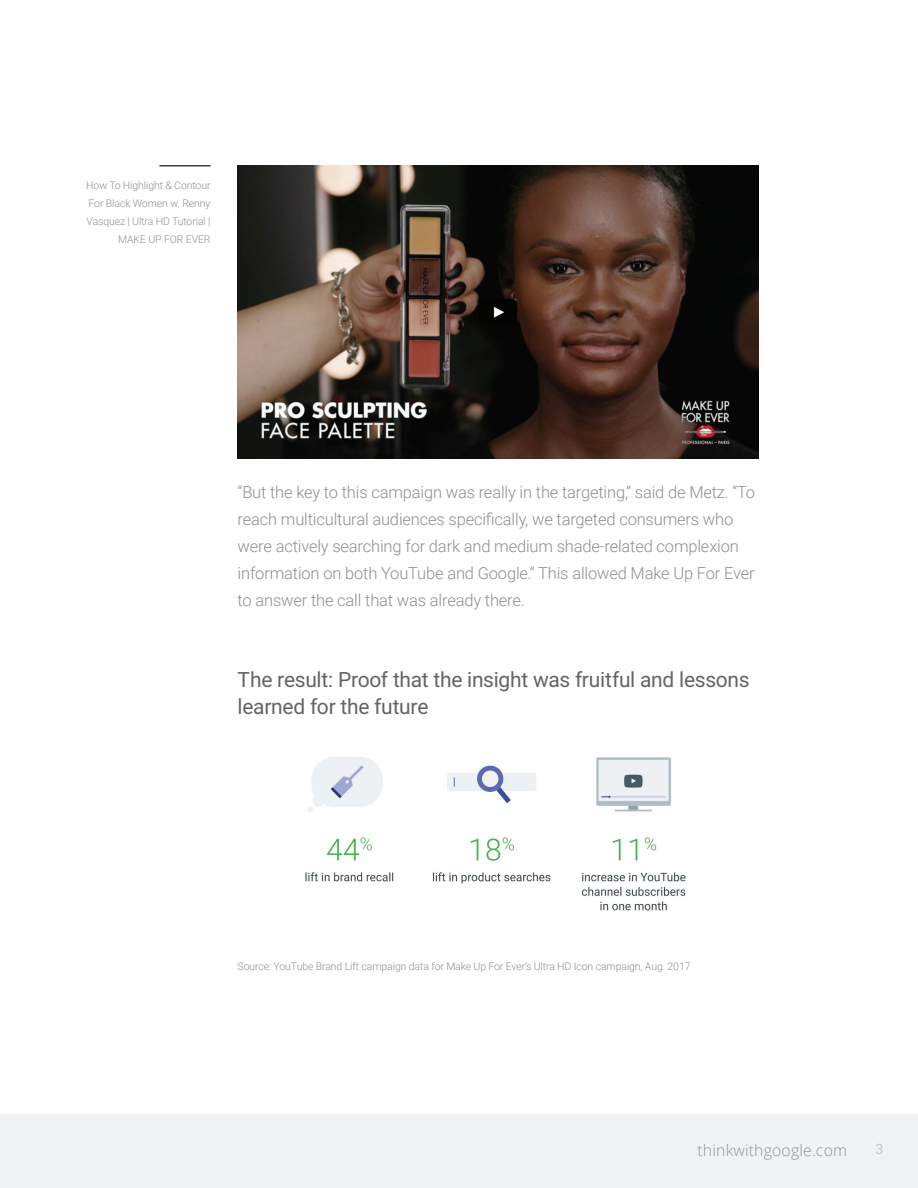
<style>
.page{position:relative;width:918px;height:1188px;background:#fff}
.page>*{position:absolute;margin:0;border:0;box-sizing:border-box;transform-origin:0 0}
.t1{font:21px/27px "Roboto";letter-spacing:-.015em;color:#636464}
.t2{font:300 16.5px/27px "Roboto";letter-spacing:-.01em;color:#8e8f8f}
.t3{font:300 15.75px "Open Sans";letter-spacing:.01em;color:#666766}
.t4{font:14.25px "Roboto";color:#c9c8c8}
.t5{font:300 10.5px/18px "Roboto";letter-spacing:-.01em;color:#8e8f8f;text-align:right}
</style>
<div class="page">
<div style="left:0;top:1114px;width:918px;height:74px;background:#f1f2f3"></div>
<img style="left:238px;top:165px;width:521px;height:294px">
<hr style="left:159px;top:165px;width:52px;height:1px;background:#424142">
<img style="left:305px;top:757px;width:381px;height:154px">
<p class="t5" style="left:86px;top:176px;width:126px">How To Highlight &amp; Contour<br>For Black Women w. Renny<br>Vasquez | Ultra HD Tutorial |<br>MAKE UP FOR EVER</p>
<p class="t2" style="left:238px;top:478px;width:519px">“But the key to this campaign was really in the targeting,” said de Metz. “To reach multicultural audiences specifically, we targeted consumers who were actively searching for dark and medium shade-related complexion information on both YouTube and Google.” This allowed Make Up For Ever to answer the call that was already there.</p>
<p class="t1" style="left:238px;top:665px;width:514px">The result: Proof that the insight was fruitful and lessons learned for the future</p>
<p class="t5" style="left:238px;top:957px;width:454px">Source: YouTube Brand Lift campaign data for Make Up For Ever’s Ultra HD Icon campaign, Aug. 2017</p>
<p class="t3" style="left:698px;top:1140px;width:151px">thinkwithgoogle.com</p>
<p class="t4" style="left:876px;top:1139px;width:10px">3</p>
</div>
